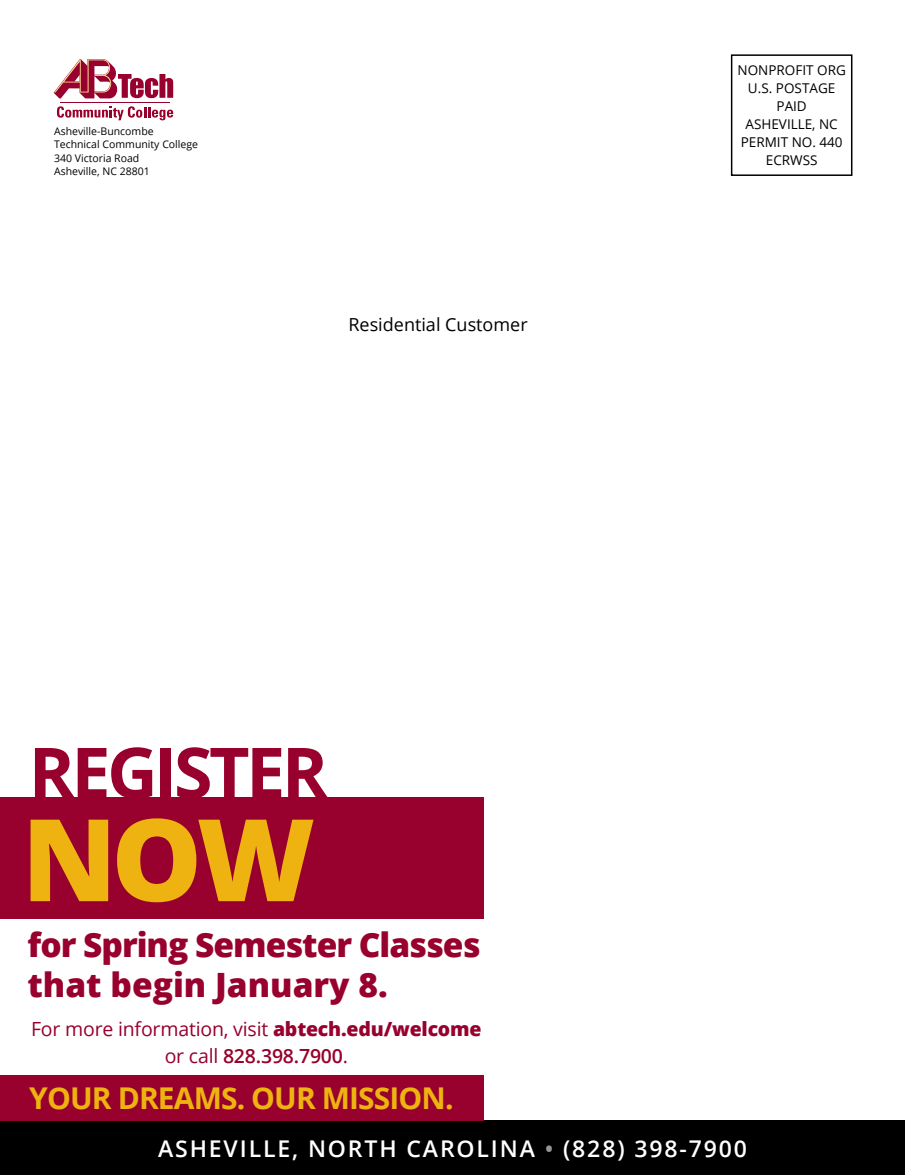
<style>
.page{position:relative;width:905px;height:1175px;background:#fff}
.page>*{position:absolute;margin:0;border:0;box-sizing:border-box;transform-origin:0 0}
.t1{font:800 114.15px "Open Sans";color:#eeb310}
.t2{font:700 70.05px "Open Sans";letter-spacing:-.05em;color:#98002e}
.t3{font:800 33.45px "Open Sans";letter-spacing:-.03em;color:#98002e}
.t4{font:800 33.45px "Open Sans";color:#98002e}
.t5{font:700 30px "Open Sans";letter-spacing:-.03em;color:#eeb310}
.t6{font:600 23.1px "Open Sans";letter-spacing:.08em;color:#fff}
.t7{font:19.5px/27px "Open Sans";letter-spacing:-.01em;color:#98002e;text-align:center}
.t8{font:18px "Open Sans";color:#000}
.t9{font:13.5px/18px "Open Sans";color:#000;text-align:center}
.t10{font:10.5px "Open Sans";color:#000}
.s1{font-weight:800}
.s2{font-weight:600}
.s3{color:#939598}
</style>
<div class="page">
<svg style="left:57px;top:106px;width:116px;height:14px"></svg>
<hr style="left:60px;top:103px;width:110px;height:1px;background:#98002e">
<svg style="left:54px;top:59px;width:119px;height:39px"></svg>
<div style="left:730px;top:54px;width:122px;height:122px;border:2px solid #000"></div>
<div style="left:0;top:1120px;width:904px;height:54px;background:#000"></div>
<div style="left:0;top:797px;width:483px;height:122px;background:#98002e"></div>
<div style="left:0;top:1075px;width:483px;height:46px;background:#98002e"></div>
<p class="t10" style="left:54px;top:124px;width:101px">Asheville-Buncombe</p>
<p class="t10" style="left:54px;top:137px;width:146px">Technical Community College</p>
<p class="t10" style="left:54px;top:151px;width:87px">340 Victoria Road</p>
<p class="t10" style="left:54px;top:164px;width:97px">Asheville, NC 28801</p>
<p class="t8" style="left:348px;top:312px;width:181px">Residential Customer</p>
<p class="t2" style="left:29px;top:723px;width:301px">REGISTER</p>
<p class="t1" style="left:22px;top:772px;width:295px">NOW</p>
<p class="t3" style="left:28px;top:919px;width:454px">for Spring Semester Classes</p>
<p class="t4" style="left:28px;top:959px;width:362px">that begin January 8.</p>
<p class="t7" style="left:31px;top:1014px;width:452px">For more information, visit <span class="s1">abtech.edu/welcome </span>or call <span class="s2">828.398.7900</span>.</p>
<p class="t5" style="left:29px;top:1077px;width:426px">YOUR DREAMS. OUR MISSION.</p>
<p class="t9" style="left:737px;top:61px;width:110px">NONPROFIT ORG</p>
<p class="t9" style="left:748px;top:79px;width:89px">U.S. POSTAGE<br>PAID</p>
<p class="t9" style="left:745px;top:115px;width:94px">ASHEVILLE, NC</p>
<p class="t9" style="left:740px;top:133px;width:103px">PERMIT NO. 440</p>
<p class="t9" style="left:765px;top:151px;width:53px">ECRWSS</p>
<p class="t6" style="left:158px;top:1132px;width:590px">ASHEVILLE, NORTH CAROLINA <span class="s3">•</span> (828) 398-7900</p>
</div>
